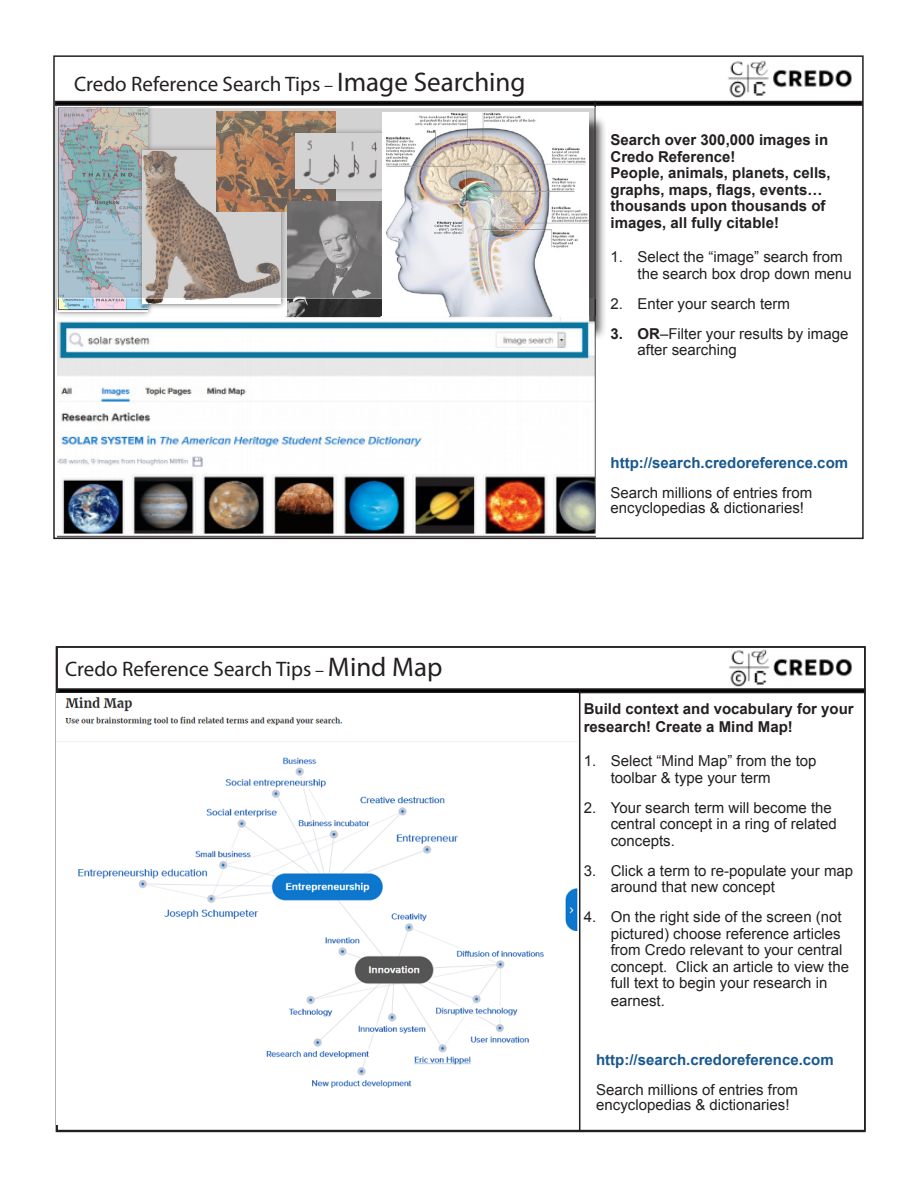
<style>
.page{position:relative;width:918px;height:1188px;background:#fff}
.page>*{position:absolute;margin:0;border:0;box-sizing:border-box;transform-origin:0 0}
.t1{font:21px "Myriad Pro";color:#231f20}
.t2{font:15px/16.5px "Arial";color:#231f20}
.t3{font:700 15px/16.5px "Arial";color:#231f20}
.t4{font:700 15px "Arial";color:#18588f}
.s1{font-size:18px}
.s2{font-size:27px}
.s3{font-weight:700}
</style>
<div class="page">
<div style="left:52px;top:100px;width:102px;height:217px;background:#231f20;opacity:.75"></div>
<img style="left:58px;top:106px;width:89px;height:205px">
<div style="left:137px;top:144px;width:150px;height:166px;background:#231f20;opacity:.75"></div>
<img style="left:143px;top:299px;width:138px;height:5px">
<div style="left:55px;top:101px;width:808px;height:5px;border:2px solid #231f20"></div>
<div style="left:57px;top:688px;width:809px;height:5px;border:2px solid #231f20"></div>
<hr style="left:594px;top:101px;width:2px;height:436px;background:#231f20">
<hr style="left:579px;top:691px;width:1px;height:440px;background:#231f20">
<img style="left:729px;top:649px;width:123px;height:38px">
<img style="left:287px;top:299px;width:95px;height:16px">
<svg style="left:56px;top:107px;width:540px;height:192px;background:#a9a49f"></svg>
<div style="left:385px;top:115px;width:223px;height:225px;background:#231f20;opacity:.75"></div>
<img style="left:382px;top:113px;width:207px;height:203px">
<img style="left:56px;top:696px;width:521px;height:392px">
<img style="left:58px;top:316px;width:537px;height:221px">
<img style="left:728px;top:60px;width:124px;height:38px">
<p class="t1" style="left:74px;top:71px;width:453px">Credo Reference Search Tips <span class="s1">–</span> <span class="s2">Image Searching</span></p>
<p class="t1" style="left:65px;top:656px;width:379px">Credo Reference Search Tips <span class="s1">–</span> <span class="s2">Mind Map</span></p>
<p class="t3" style="left:611px;top:132px;width:219px">Search over 300,000 images in<br>Credo Reference!</p>
<p class="t3" style="left:611px;top:165px;width:222px">People, animals, planets, cells, graphs, maps, flags, events… thousands upon thousands of images, all fully citable!</p>
<p class="t2" style="left:638px;top:249px;width:216px;text-indent:-27px">1. Select the “image” search from the search box drop down menu</p>
<p class="t2" style="left:611px;top:295px;width:181px">2. Enter your search term</p>
<p class="t2" style="left:638px;top:325px;width:212px;text-indent:-27px"><span class="s3">3. OR</span>–Filter your results by image after searching</p>
<p class="t4" style="left:611px;top:453px;width:239px">http://search.credoreference.com</p>
<p class="t2" style="left:611px;top:486px;width:203px;line-height:15px">Search millions of entries from encyclopedias &amp; dictionaries!</p>
<p class="t3" style="left:584px;top:700px;width:272px;line-height:18px">Build context and vocabulary for your research! Create a Mind Map!</p>
<p class="t2" style="left:611px;top:753px;width:207px;text-indent:-27px">1. Select “Mind Map” from the top toolbar &amp; type your term</p>
<p class="t2" style="left:611px;top:799px;width:227px;text-indent:-27px">2. Your search term will become the central concept in a ring of related concepts.</p>
<p class="t2" style="left:611px;top:862px;width:244px;text-indent:-27px">3. Click a term to re-populate your map around that new concept</p>
<p class="t2" style="left:611px;top:909px;width:240px;text-indent:-27px">4. On the right side of the screen (not pictured) choose reference articles from Credo relevant to your central concept. Click an article to view the full text to begin your research in</p>
<p class="t2" style="left:611px;top:993px;width:56px">earnest.</p>
<p class="t4" style="left:596px;top:1049px;width:239px">http://search.credoreference.com</p>
<p class="t2" style="left:596px;top:1082px;width:203px;line-height:15px">Search millions of entries from encyclopedias &amp; dictionaries!</p>
</div>
